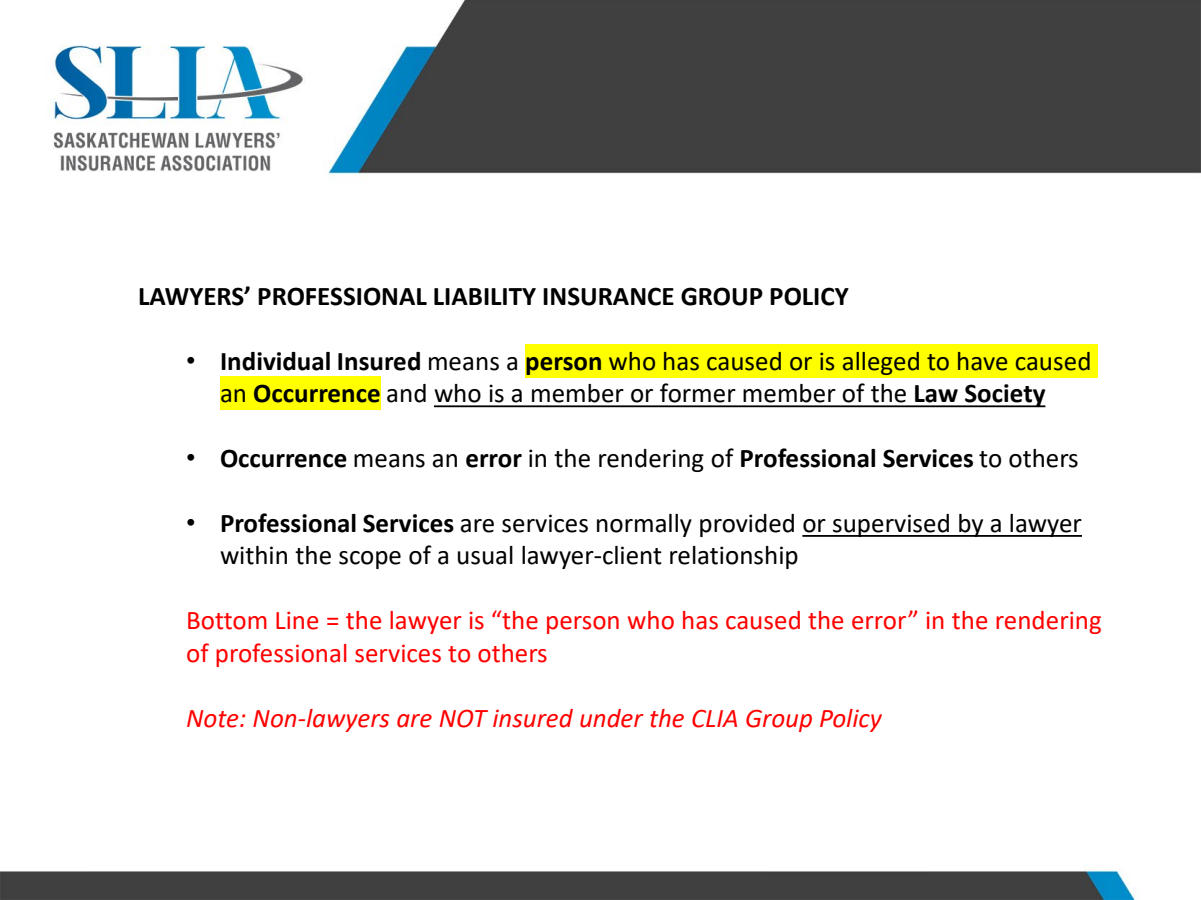
<style>
.page{position:relative;width:1201px;height:900px;background:#fff}
.page>*{position:absolute;margin:0;border:0;box-sizing:border-box;transform-origin:0 0}
.t1{font:27px/32.4px "Calibri";color:#000;text-align:center}
.t2{font:700 27px "Calibri";color:#000}
.t3{font:27px/32.4px "Calibri";color:#f00}
.t4{font:italic 27px "Calibri";color:#f00}
.s1{font-family:"Arial"}
.s2{font-weight:700}
.s3{font-family:"Arial";font-weight:400}
.s4{font-weight:400}
</style>
<div class="page">
<img style="left:0;top:0;width:1200px;height:900px">
<div style="left:525px;top:344px;width:83px;height:33px;background:#ff0"></div>
<div style="left:608px;top:344px;width:489px;height:33px;background:#ff0"></div>
<div style="left:220px;top:376px;width:33px;height:34px;background:#ff0"></div>
<div style="left:253px;top:376px;width:127px;height:34px;background:#ff0"></div>
<svg style="left:434px;top:405px;width:611px;height:2px"></svg>
<svg style="left:802px;top:535px;width:279px;height:2px"></svg>
<p class="t2" style="left:138px;top:277px;width:711px">LAWYERS’ PROFESSIONAL LIABILITY INSURANCE GROUP POLICY</p>
<p class="t1" style="left:186px;top:344px;width:906px"><span class="s1">•</span> <span class="s2">Individual Insured</span> means a <span class="s2">person</span> who has caused or is alleged to have caused an <span class="s2">Occurrence</span> and who is a member or former member of the <span class="s2">Law Society</span></p>
<p class="t2" style="left:186px;top:439px;width:894px"><span class="s3">•</span> Occurrence <span class="s4">means an</span> error <span class="s4">in the rendering of</span> Professional Services <span class="s4">to others</span></p>
<p class="t1" style="left:220px;top:506px;width:863px;text-align:left;text-indent:-34px"><span class="s1">•</span> <span class="s2">Professional Services</span> are services normally provided or supervised by a lawyer within the scope of a usual lawyer-client relationship</p>
<p class="t3" style="left:186px;top:603px;width:916px">Bottom Line = the lawyer is “the person who has caused the error” in the rendering of professional services to others</p>
<p class="t4" style="left:186px;top:699px;width:697px">Note: Non-lawyers are NOT insured under the CLIA Group Policy</p>
</div>
